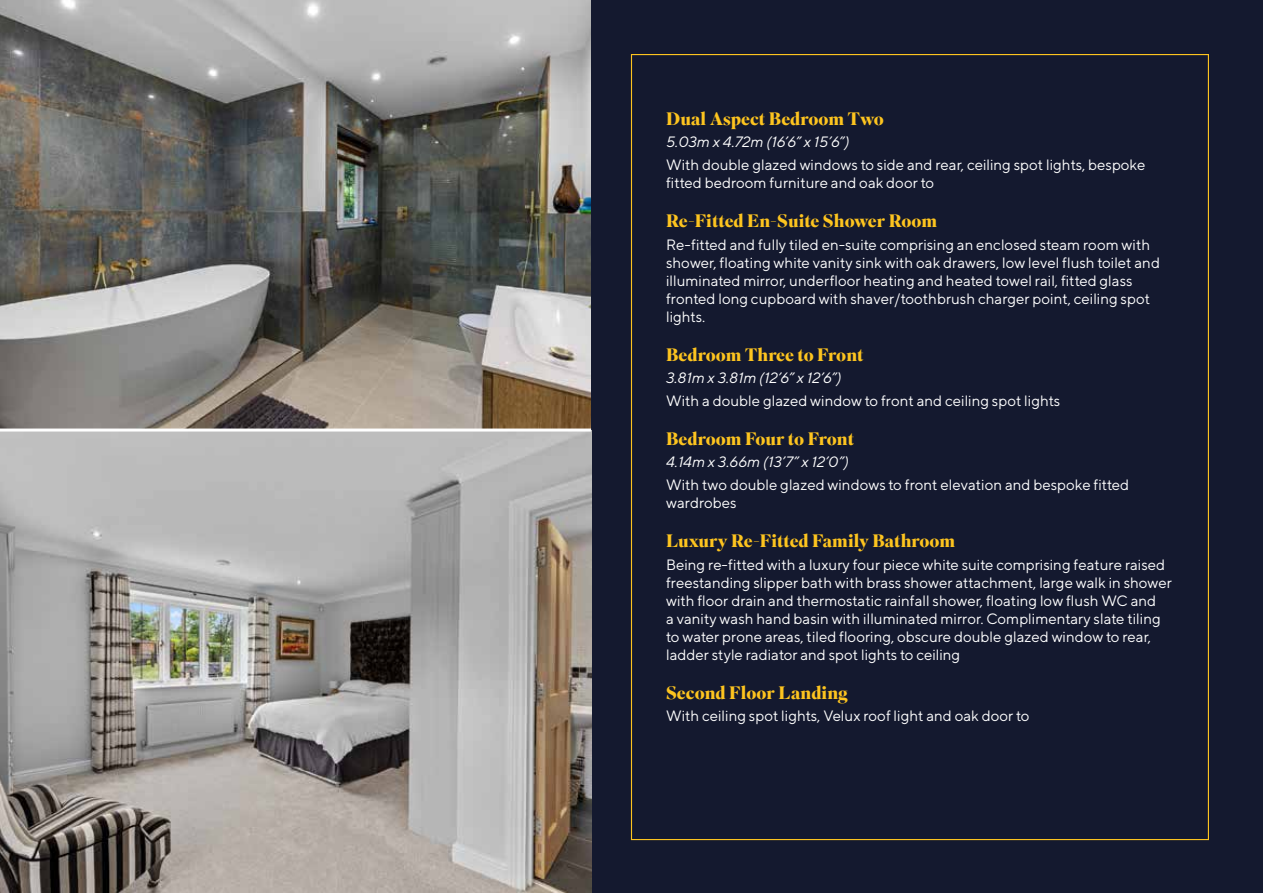
<style>
.page{position:relative;width:1263px;height:893px;background:#14192f}
.page>*{position:absolute;margin:0;border:0;box-sizing:border-box;transform-origin:0 0}
.t1{font:700 18px "Superior Title";color:#fdc41f}
.t2{font:15px/18px "TT Norms";color:#fff}
.t3{font:italic 15px "TT Norms";color:#fff}
</style>
<div class="page">
<img style="left:0;top:0;width:591px;height:429px">
<img style="left:0;top:432px;width:591px;height:461px">
<hr style="left:0;top:429px;width:591px;height:3px;background:#fff">
<p class="t1" style="left:666px;top:108px;width:219px">Dual Aspect Bedroom Two</p>
<p class="t3" style="left:666px;top:133px;width:185px">5.03m x 4.72m (16’6” x 15’6”)</p>
<p class="t2" style="left:666px;top:155px;width:481px">With double glazed windows to side and rear, ceiling spot lights, bespoke fitted bedroom furniture and oak door to</p>
<p class="t1" style="left:666px;top:210px;width:273px">Re-Fitted En-Suite Shower Room</p>
<p class="t2" style="left:666px;top:235px;width:495px">Re-fitted and fully tiled en-suite comprising an enclosed steam room with shower, floating white vanity sink with oak drawers, low level flush toilet and illuminated mirror, underfloor heating and heated towel rail, fitted glass fronted long cupboard with shaver/toothbrush charger point, ceiling spot lights.</p>
<p class="t1" style="left:666px;top:344px;width:199px">Bedroom Three to Front</p>
<p class="t3" style="left:666px;top:369px;width:177px">3.81m x 3.81m (12’6” x 12’6”)</p>
<p class="t2" style="left:666px;top:391px;width:396px">With a double glazed window to front and ceiling spot lights</p>
<p class="t1" style="left:666px;top:428px;width:189px">Bedroom Four to Front</p>
<p class="t3" style="left:666px;top:453px;width:184px">4.14m x 3.66m (13’7” x 12’0”)</p>
<p class="t2" style="left:666px;top:475px;width:465px">With two double glazed windows to front elevation and bespoke fitted wardrobes</p>
<p class="t1" style="left:666px;top:530px;width:291px">Luxury Re-Fitted Family Bathroom</p>
<p class="t2" style="left:666px;top:555px;width:507px">Being re-fitted with a luxury four piece white suite comprising feature raised freestanding slipper bath with brass shower attachment, large walk in shower with floor drain and thermostatic rainfall shower, floating low flush WC and<br>a vanity wash hand basin with illuminated mirror. Complimentary slate tiling to water prone areas, tiled flooring, obscure double glazed window to rear, ladder style radiator and spot lights to ceiling</p>
<p class="t1" style="left:666px;top:682px;width:183px">Second Floor Landing</p>
<p class="t2" style="left:666px;top:707px;width:365px">With ceiling spot lights, Velux roof light and oak door to</p>
</div>
